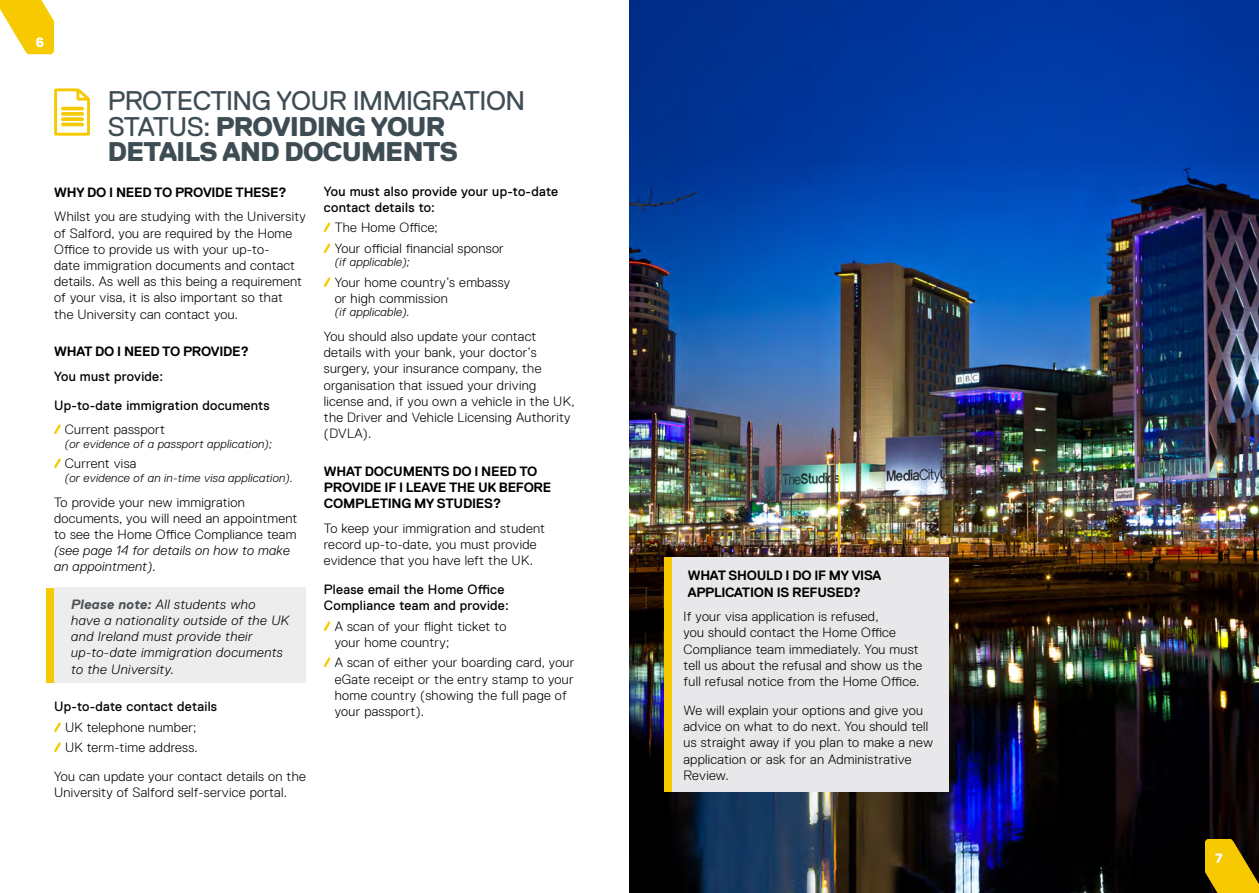
<style>
.page{position:relative;width:1259px;height:893px;background:#fff}
.page>*{position:absolute;margin:0;border:0;box-sizing:border-box;transform-origin:0 0}
.t1{font:27px/25.5px "Replica Pro";letter-spacing:-.02em;color:#3e4d54}
.t2{font:300 13.5px/16.2px "Replica Pro";letter-spacing:.02em;color:#000}
.t3{font:13.5px/16.2px "Replica Pro";letter-spacing:.02em;color:#000}
.t4{font:700 13.5px/16.2px "Replica Pro";letter-spacing:-.02em;color:#000}
.t5{font:italic 300 13.5px/16.2px "Replica Pro";letter-spacing:.035em;color:#000}
.t6{font:800 13.5px "Replica Pro";color:#fff}
.t7{font:italic 300 12px "Replica Pro";letter-spacing:.02em;color:#000}
.s1{font-weight:800}
.s2{font-weight:800;color:#f6c900}
.s3{font-style:italic}
.s4{font-weight:700;color:#4a5054}
</style>
<div class="page">
<div style="left:54px;top:588px;width:252px;height:95px;background:#ededed"></div>
<div style="left:47px;top:589px;width:7px;height:94px;background:#f6c900"></div>
<img style="left:629px;top:0;width:630px;height:893px">
<div style="left:671px;top:558px;width:278px;height:234px;background:#e8e8ea"></div>
<div style="left:664px;top:558px;width:7px;height:234px;background:#f6c900"></div>
<svg style="left:54px;top:88px;width:36px;height:48px"></svg>
<hr style="left:61px;top:107px;width:23px;height:3px;background:#f6c900;border-radius:2px">
<svg style="left:61px;top:112px;width:23px;height:4px"></svg>
<svg style="left:61px;top:117px;width:23px;height:4px"></svg>
<hr style="left:61px;top:123px;width:23px;height:3px;background:#f6c900;border-radius:2px">
<svg style="left:0;top:0;width:54px;height:54px"></svg>
<svg style="left:1205px;top:839px;width:54px;height:54px;background:#ba9601"></svg>
<p class="t6" style="left:36px;top:35px;width:10px">6</p>
<p class="t1" style="left:108px;top:88px;width:419px">PROTECTING YOUR IMMIGRATION<br>STATUS: <span class="s1">PROVIDING YOUR<br>DETAILS AND DOCUMENTS</span></p>
<p class="t4" style="left:54px;top:184px;width:234px">WHY DO I NEED TO PROVIDE THESE?</p>
<p class="t2" style="left:54px;top:209px;width:253px">Whilst you are studying with the University of Salford, you are required by the Home Office to provide us with your up-to-<br>date immigration documents and contact details. As well as this being a requirement of your visa, it is also important so that<br>the University can contact you.</p>
<p class="t4" style="left:54px;top:343px;width:196px">WHAT DO I NEED TO PROVIDE?</p>
<p class="t3" style="left:54px;top:368px;width:111px">You must provide:</p>
<p class="t3" style="left:54px;top:397px;width:217px">Up-to-date immigration documents</p>
<p class="t2" style="left:54px;top:422px;width:112px"><span class="s2">/</span> Current passport</p>
<p class="t7" style="left:65px;top:437px;width:209px">(or evidence of a passport application);</p>
<p class="t2" style="left:54px;top:456px;width:84px"><span class="s2">/</span> Current visa</p>
<p class="t7" style="left:65px;top:471px;width:230px">(or evidence of an in-time visa application).</p>
<p class="t2" style="left:54px;top:494px;width:245px">To provide your new immigration documents, you will need an appointment to see the Home Office Compliance team <span class="s3">(see page 14 for details on how to make an appointment).</span></p>
<p class="t5" style="left:71px;top:596px;width:220px"><span class="s4">Please note:</span> All students who<br>have a nationality outside of the UK and Ireland must provide their up-to-date immigration documents to the University.</p>
<p class="t3" style="left:54px;top:698px;width:164px">Up-to-date contact details</p>
<p class="t2" style="left:54px;top:719px;width:144px"><span class="s2">/</span> UK telephone number;</p>
<p class="t2" style="left:54px;top:739px;width:145px"><span class="s2">/</span> UK term-time address.</p>
<p class="t2" style="left:54px;top:768px;width:253px">You can update your contact details on the<br>University of Salford self-service portal.</p>
<p class="t3" style="left:324px;top:183px;width:236px">You must also provide your up-to-date contact details to:</p>
<p class="t2" style="left:324px;top:219px;width:115px"><span class="s2">/</span> The Home Office;</p>
<p class="t2" style="left:324px;top:240px;width:181px"><span class="s2">/</span> Your official financial sponsor</p>
<p class="t7" style="left:335px;top:255px;width:77px">(if applicable);</p>
<p class="t2" style="left:335px;top:274px;width:177px;text-indent:-11px"><span class="s2">/</span> Your home country’s embassy or high commission</p>
<p class="t7" style="left:335px;top:305px;width:77px">(if applicable).</p>
<p class="t2" style="left:324px;top:328px;width:252px">You should also update your contact details with your bank, your doctor’s surgery, your insurance company, the organisation that issued your driving license and, if you own a vehicle in the UK, the Driver and Vehicle Licensing Authority (DVLA).</p>
<p class="t4" style="left:324px;top:463px;width:229px">WHAT DOCUMENTS DO I NEED TO<br>PROVIDE IF I LEAVE THE UK BEFORE<br>COMPLETING MY STUDIES?</p>
<p class="t2" style="left:324px;top:520px;width:223px">To keep your immigration and student record up-to-date, you must provide evidence that you have left the UK.</p>
<p class="t3" style="left:324px;top:581px;width:186px">Please email the Home Office<br>Compliance team and provide:</p>
<p class="t2" style="left:335px;top:618px;width:173px;text-indent:-11px"><span class="s2">/</span> A scan of your flight ticket to your home country;</p>
<p class="t2" style="left:335px;top:655px;width:241px;text-indent:-11px"><span class="s2">/</span> A scan of either your boarding card, your eGate receipt or the entry stamp to your home country (showing the full page of your passport).</p>
<p class="t4" style="left:688px;top:568px;width:195px">WHAT SHOULD I DO IF MY VISA<br>APPLICATION IS REFUSED?</p>
<p class="t2" style="left:683px;top:609px;width:240px">If your visa application is refused,<br>you should contact the Home Office Compliance team immediately. You must tell us about the refusal and show us the full refusal notice from the Home Office.</p>
<p class="t2" style="left:683px;top:702px;width:251px">We will explain your options and give you advice on what to do next. You should tell us straight away if you plan to make a new application or ask for an Administrative Review.</p>
<p class="t6" style="left:1215px;top:851px;width:9px">7</p>
</div>
